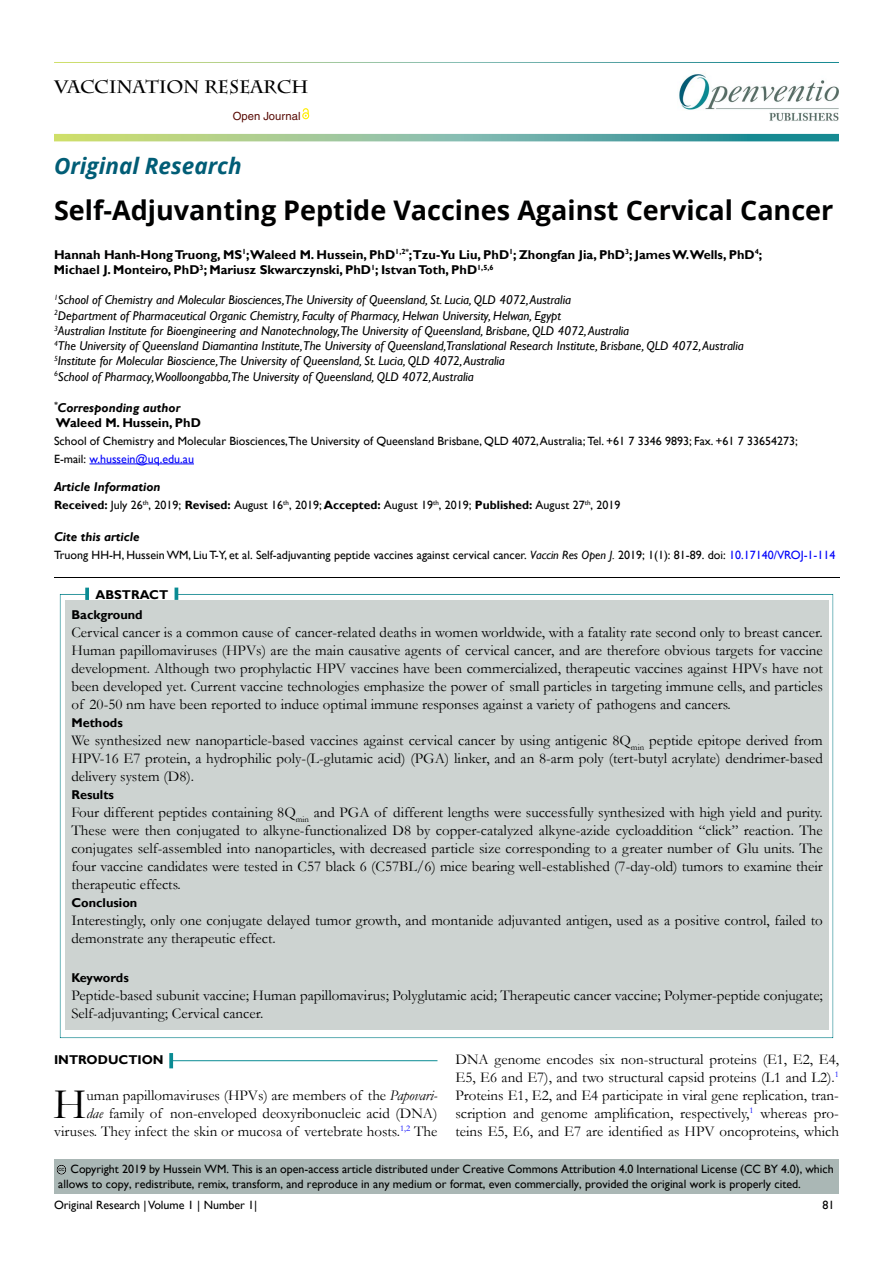
<style>
.page{position:relative;width:893px;height:1263px;background:#fff}
.page>*{position:absolute;margin:0;border:0;box-sizing:border-box;transform-origin:0 0}
.t1{font:43.8px "Garamond";color:#000}
.t2{font:700 27px "Open Sans";color:#000101}
.t3{font:italic 700 22.5px "Open Sans";color:#015d76}
.t4{font:700 18px "Charlemagne Std";color:#000}
.t5{font:15px/18px "Garamond";color:#000;text-align:justify}
.t6{font:italic 12.75px/15.3px "Gill Sans";color:#000101}
.t7{font:700 12.75px/15.3px "Gill Sans";color:#000101}
.t8{font:700 12.75px/19.6px "Gill Sans";color:#000}
.t9{font:italic 700 12.75px/15.3px "Gill Sans";color:#000101}
.t10{font:italic 700 12.75px "Gill Sans";color:#000}
.t11{font:12px/14.4px "Gill Sans";color:#000}
.t12{font:12px/18px "Gill Sans";color:#000101}
.t13{font:11.25px "Helvetica LT Std";color:#580b05}
.t14{font:5.7px "Arial";color:#000}
.s1{font-style:normal}
.s2{color:#000}
.s3{color:#0000fa}
.s4{font-weight:700;color:#000101}
.s5{color:#000101}
.s6{font-weight:700}
.s7{font-style:italic}
.s8{font-size:11.85px}
</style>
<div class="page">
<img style="left:679px;top:74px;width:160px;height:47px">
<svg style="left:54px;top:134px;width:785px;height:7px"></svg>
<svg style="left:303px;top:108px;width:6px;height:10px"></svg>
<hr style="left:89px;top:464px;width:105px;height:1px;background:#0000fa">
<div style="left:41px;top:567px;width:810px;height:13px;background:#f9f2f3;opacity:.75"></div>
<div style="left:54px;top:1159px;width:785px;height:35px;background:#aab7b5"></div>
<div style="left:44px;top:1151px;width:37px;height:24px;background:#f9f2f3;opacity:.75"></div>
<div style="left:48px;top:583px;width:797px;height:456px;background:#f9f2f3;opacity:.75"></div>
<svg style="left:85px;top:588px;width:4px;height:12px"></svg>
<svg style="left:175px;top:587px;width:3px;height:13px"></svg>
<hr style="left:173px;top:1060px;width:264px;height:1px;background:#0a8b93">
<svg style="left:169px;top:1053px;width:4px;height:15px"></svg>
<p class="t4" style="left:54px;top:77px;width:256px">VACCINATION RESEARCH</p>
<p class="t13" style="left:233px;top:109px;width:69px">Open Journal</p>
<h3 class="t3" style="left:54px;top:150px;width:189px">Original Research</h3>
<h2 class="t2" style="left:54px;top:191px;width:781px">Self-Adjuvanting Peptide Vaccines Against Cervical Cancer</h2>
<p class="t7" style="left:54px;top:247px;width:710px">Hannah Hanh-Hong Truong, MS<sup>1</sup>;Waleed M. Hussein, PhD<sup>1,2*</sup>;Tzu-Yu Liu, PhD<sup>1</sup>; Zhongfan Jia, PhD<sup>3</sup>; James W.Wells, PhD<sup>4</sup>;<br>Michael J. Monteiro, PhD<sup>3</sup>; Mariusz Skwarczynski, PhD<sup>1</sup>; Istvan Toth, PhD<sup>1,5,6</sup></p>
<p class="t6" style="left:54px;top:292px;width:691px"><sup>1</sup>School of Chemistry and Molecular Biosciences,The University of Queensland, St. Lucia, QLD 4072, Australia<br><sup>2</sup>Department of Pharmaceutical Organic Chemistry, Faculty of Pharmacy, Helwan University, Helwan, Egypt<br><sup>3</sup>Australian Institute for Bioengineering and Nanotechnology,The University of Queensland, Brisbane, QLD 4072, Australia<br><sup>4</sup>The University of Queensland Diamantina Institute,The University of Queensland,Translational Research Institute, Brisbane, QLD 4072, Australia <sup>5</sup>Institute for Molecular Bioscience,The University of Queensland, St. Lucia, QLD 4072, Australia<br><sup>6</sup>School of Pharmacy,Woolloongabba,The University of Queensland, QLD 4072, Australia</p>
<p class="t9" style="left:54px;top:400px;width:148px"><sup>*</sup>Corresponding author<br><span class="s1">Waleed M. Hussein, PhD</span></p>
<p class="t12" style="left:54px;top:432px;width:745px">School of Chemistry and Molecular Biosciences,The University of Queensland Brisbane, QLD 4072, Australia<span class="s2">; Tel. +61 7 3346 9893; Fax. +61 7 33654273;<br></span>E-mail: <span class="s3">w.hussein@uq.edu.au</span></p>
<p class="t9" style="left:54px;top:479px;width:108px">Article Information</p>
<p class="t11" style="left:54px;top:498px;width:568px"><span class="s4">Received:</span> July <span class="s5">26</span><sup>th</sup><span class="s5">, 2019;</span> <span class="s6">Revised:</span> <span class="s5">August 16</span><sup>th</sup><span class="s5">, 2019;</span> <span class="s4">Accepted:</span> August 19<sup>th</sup>, 2019; <span class="s4">Published:</span> August 27<sup>th</sup>, 2019</p>
<p class="t10" style="left:54px;top:529px;width:87px">Cite this article</p>
<p class="t12" style="left:54px;top:546px;width:783px">Truong HH-H, Hussein WM, Liu T-Y, et al. Self-adjuvanting peptide vaccines against cervical cancer. <span class="s7">Vaccin Res Open J.</span> 2019; 1(1): 81-89. doi: <span class="s3">10.17140/VROJ-1-114</span></p>
<p class="t8" style="left:71px;top:585px;width:98px;text-indent:24px">ABSTRACT<br>Background</p>
<p class="t5" style="left:71px;top:622px;width:753px">Cervical cancer is a common cause of cancer-related deaths in women worldwide, with a fatality rate second only to breast cancer.<br>Human papillomaviruses (HPVs) are the main causative agents of cervical cancer, and are therefore obvious targets for vaccine development. Although two prophylactic HPV vaccines have been commercialized, therapeutic vaccines against HPVs have not been developed yet. Current vaccine technologies emphasize the power of small particles in targeting immune cells, and particles of 20-50 nm have been reported to induce optimal immune responses against a variety of pathogens and cancers.</p>
<p class="t8" style="left:71px;top:713px;width:53px">Methods</p>
<p class="t5" style="left:71px;top:730px;width:753px">We synthesized new nanoparticle-based vaccines against cervical cancer by using antigenic 8Q<sub>min</sub> peptide epitope derived from HPV-16 E7 protein, a hydrophilic poly-(L-glutamic acid) (PGA) linker, and an 8-arm poly (tert-butyl acrylate) dendrimer-based delivery system (D8).</p>
<p class="t8" style="left:71px;top:785px;width:44px">Results</p>
<p class="t5" style="left:71px;top:802px;width:753px">Four different peptides containing 8Q<sub>min</sub> and PGA of different lengths were successfully synthesized with high yield and purity.<br>These were then conjugated to alkyne-functionalized D8 by copper-catalyzed alkyne-azide cycloaddition “click” reaction. The conjugates self-assembled into nanoparticles, with decreased particle size corresponding to a greater number of Glu units. The four vaccine candidates were tested in C57 black 6 (C57BL/6) mice bearing well-established (7-day-old) tumors to examine their therapeutic effects.</p>
<p class="t8" style="left:71px;top:893px;width:68px">Conclusion</p>
<p class="t5" style="left:71px;top:910px;width:753px">Interestingly, only one conjugate delayed tumor growth, and montanide adjuvanted antigen, used as a positive control, failed to demonstrate any therapeutic effect.</p>
<p class="t8" style="left:71px;top:968px;width:59px">Keywords</p>
<p class="t5" style="left:71px;top:986px;width:753px">Peptide-based subunit vaccine; Human papillomavirus; Polyglutamic acid; Therapeutic cancer vaccine; Polymer-peptide conjugate;<br>Self-adjuvanting; Cervical cancer.</p>
<p class="t8" style="left:54px;top:1050px;width:111px">INTRODUCTION</p>
<h1 class="t1" style="left:53px;top:1075px;width:35px">H</h1>
<p class="t5" style="left:455px;top:1050px;width:385px">DNA genome encodes six non-structural proteins (E1, E2, E4, E5, E6 and E7), and two structural capsid proteins (L1 and L2).<sup>1<br></sup>Proteins E1, E2, and E4 participate in viral gene replication, tran&shy;scription and genome amplification, respectively,<sup>1</sup> whereas pro&shy;teins E5, E6, and E7 are identified as HPV oncoproteins, which</p>
<p class="t5" style="left:54px;top:1086px;width:385px;text-align:right">uman papillomaviruses (HPVs) are members of the <span class="s7">Papovari-<br>dae</span> family of non-enveloped deoxyribonucleic acid (DNA) viruses. They infect the skin or mucosa of vertebrate hosts.<sup>1,2</sup> The</p>
<p class="t11" style="left:58px;top:1162px;width:777px;text-indent:12px">Copyright 2019 by <span class="s5">Hussein WM</span><span class="s8">.</span> This is an open-access article distributed under Creative Commons Attribution 4.0 International License (CC BY 4.0), which allows to copy, redistribute, remix, transform, and reproduce in any medium or format, even commercially, provided the original work is properly cited.</p>
<p class="t14" style="left:59px;top:1165px;width:7px">cc</p>
<p class="t11" style="left:54px;top:1198px;width:205px">Original Research | Volume 1 | Number 1|</p>
<p class="t11" style="left:822px;top:1198px;width:13px">81</p>
</div>
